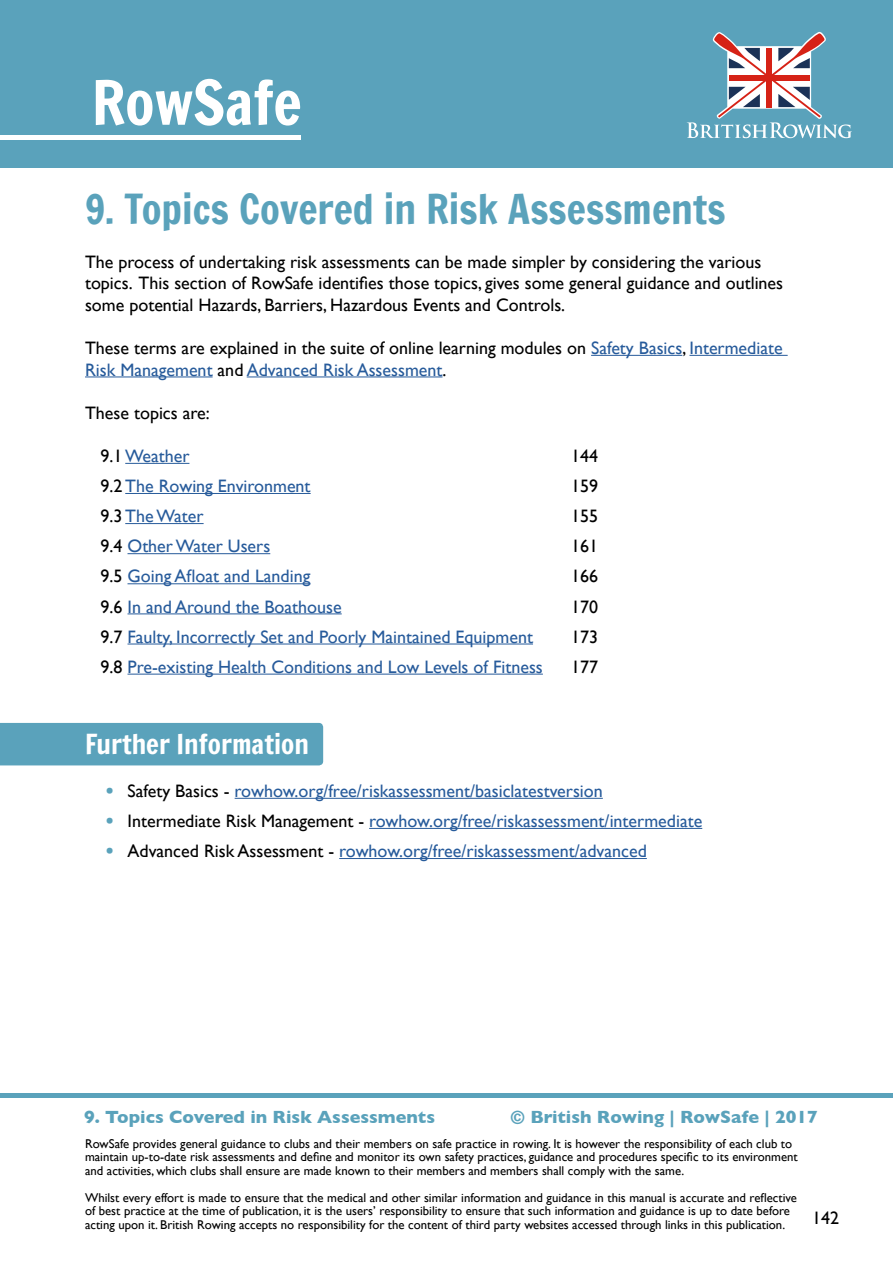
<style>
.page{position:relative;width:893px;height:1263px;background:#fff}
.page>*{position:absolute;margin:0;border:0;box-sizing:border-box;transform-origin:0 0}
.t1{font:60px "Francois One";color:#fff}
.Section_Heading{font:40.5px "Francois One";color:#5aa2bb}
.Heading_18pt{font:27px "Francois One";color:#fff}
.Section_page_list{font:18px "Gill Sans";color:#275b9b}
.Body_copy{font:18px/21.6px "Gill Sans";color:#000}
.t2{font:700 18px "Gill Sans";color:#5aa2bb}
.Section_page_list-2{font:18px "Gill Sans";color:#000}
.t3{font:12.75px/13.5px "Gill Sans";color:#000}
.s1{color:#275b9b}
.s2{color:#000}
.s3{font-family:"Francois One";color:#5aa2bb}
</style>
<div class="page">
<hr style="left:0;top:1093px;width:893px;height:4px;background:#5aa2bb">
<div style="left:0;top:0;width:893px;height:168px;background:#5aa2bb"></div>
<svg style="left:687px;top:32px;width:165px;height:106px"></svg>
<hr style="left:0;top:135px;width:301px;height:4px;background:#fff">
<hr style="left:591px;top:355px;width:91px;height:1px;background:#275b9b">
<hr style="left:689px;top:355px;width:99px;height:1px;background:#275b9b">
<hr style="left:85px;top:376px;width:128px;height:1px;background:#275b9b">
<hr style="left:247px;top:376px;width:195px;height:1px;background:#275b9b">
<hr style="left:125px;top:463px;width:64px;height:1px;background:#275b9b">
<hr style="left:125px;top:493px;width:186px;height:1px;background:#275b9b">
<hr style="left:125px;top:523px;width:79px;height:1px;background:#275b9b">
<hr style="left:128px;top:553px;width:142px;height:1px;background:#275b9b">
<hr style="left:128px;top:583px;width:182px;height:1px;background:#275b9b">
<hr style="left:128px;top:613px;width:214px;height:1px;background:#275b9b">
<hr style="left:128px;top:643px;width:405px;height:1px;background:#275b9b">
<hr style="left:128px;top:674px;width:415px;height:1px;background:#275b9b">
<div style="left:0;top:723px;width:323px;height:42px;background:#5aa2bb"></div>
<hr style="left:235px;top:798px;width:368px;height:1px;background:#275b9b">
<hr style="left:369px;top:828px;width:333px;height:1px;background:#275b9b">
<hr style="left:339px;top:858px;width:308px;height:1px;background:#275b9b">
<h1 class="t1" style="left:92px;top:59px;width:211px">RowSafe</h1>
<p class="Section_Heading" style="left:85px;top:180px;width:642px">9. Topics Covered in Risk Assessments</p>
<p class="Body_copy" style="left:85px;top:250px;width:700px">The process of undertaking risk assessments can be made simpler by considering the various topics. This section of RowSafe identifies those topics, gives some general guidance and outlines some potential Hazards, Barriers, Hazardous Events and Controls.</p>
<p class="Body_copy" style="left:85px;top:337px;width:699px">These terms are explained in the suite of online learning modules on <span class="s1">Safety Basics</span>, <span class="s1">Intermediate<br>Risk Management</span> and <span class="s1">Advanced Risk Assessment</span>.</p>
<p class="Body_copy" style="left:85px;top:402px;width:126px">These topics are:</p>
<p class="Section_page_list" style="left:101px;top:445px;width:90px"><span class="s2">9.1</span> Weather</p>
<p class="Section_page_list-2" style="left:571px;top:445px;width:29px">144</p>
<p class="Section_page_list" style="left:101px;top:475px;width:212px"><span class="s2">9.2</span> The Rowing Environment</p>
<p class="Section_page_list-2" style="left:571px;top:475px;width:28px">159</p>
<p class="Section_page_list" style="left:101px;top:505px;width:105px"><span class="s2">9.3</span> The Water</p>
<p class="Section_page_list-2" style="left:571px;top:505px;width:28px">155</p>
<p class="Section_page_list" style="left:101px;top:536px;width:171px"><span class="s2">9.4</span> Other Water Users</p>
<p class="Section_page_list-2" style="left:571px;top:536px;width:28px">161</p>
<p class="Section_page_list" style="left:101px;top:566px;width:211px"><span class="s2">9.5</span> Going Afloat and Landing</p>
<p class="Section_page_list-2" style="left:571px;top:566px;width:29px">166</p>
<p class="Section_page_list" style="left:101px;top:596px;width:243px"><span class="s2">9.6</span> In and Around the Boathouse</p>
<p class="Section_page_list-2" style="left:571px;top:596px;width:29px">170</p>
<p class="Section_page_list" style="left:101px;top:626px;width:434px"><span class="s2">9.7</span> Faulty, Incorrectly Set and Poorly Maintained Equipment</p>
<p class="Section_page_list-2" style="left:571px;top:626px;width:28px">173</p>
<p class="Section_page_list" style="left:101px;top:656px;width:444px"><span class="s2">9.8</span> Pre-existing Health Conditions and Low Levels of Fitness</p>
<p class="Section_page_list-2" style="left:571px;top:656px;width:28px">177</p>
<p class="Heading_18pt" style="left:85px;top:724px;width:225px">Further Information</p>
<p class="Section_page_list" style="left:106px;top:780px;width:498px"><span class="s3">•</span> <span class="s2">Safety Basics -</span> rowhow.org/free/riskassessment/basiclatestversion</p>
<p class="Section_page_list" style="left:106px;top:810px;width:597px"><span class="s3">•</span> <span class="s2">Intermediate Risk Management -</span> rowhow.org/free/riskassessment/intermediate</p>
<p class="Section_page_list" style="left:106px;top:840px;width:542px"><span class="s3">•</span> <span class="s2">Advanced Risk Assessment -</span> rowhow.org/free/riskassessment/advanced</p>
<p class="t2" style="left:84px;top:1103px;width:352px">9. Topics Covered in Risk Assessments</p>
<h3 class="t2" style="left:511px;top:1103px;width:309px">© British Rowing | RowSafe | 2017</h3>
<p class="t3" style="left:85px;top:1136px;width:714px">RowSafe provides general guidance to clubs and their members on safe practice in rowing. It is however the responsibility of each club to maintain up-to-date risk assessments and define and monitor its own safety practices, guidance and procedures specific to its environment and activities, which clubs shall ensure are made known to their members and members shall comply with the same.</p>
<p class="t3" style="left:85px;top:1190px;width:713px">Whilst every effort is made to ensure that the medical and other similar information and guidance in this manual is accurate and reflective of best practice at the time of publication, it is the users’ responsibility to ensure that such information and guidance is up to date before acting upon it. British Rowing accepts no responsibility for the content of third party websites accessed through links in this publication.</p>
<p class="Body_copy" style="left:812px;top:1207px;width:28px">142</p>
</div>
